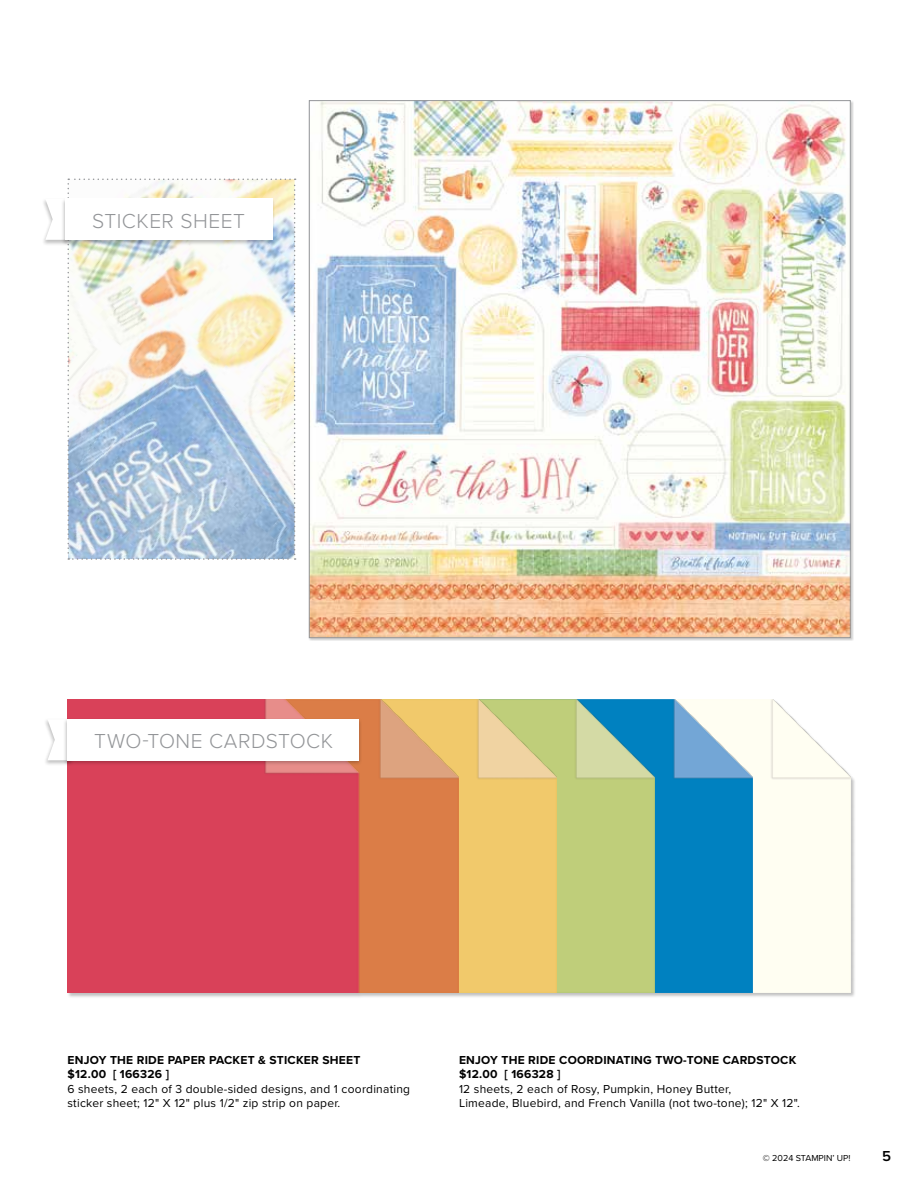
<style>
.page{position:relative;width:918px;height:1188px;background:#fff}
.page>*{position:absolute;margin:0;border:0;box-sizing:border-box;transform-origin:0 0}
.t1{font:300 21px "Proxima Nova";letter-spacing:.02em;color:#939598}
.t2{font:600 15px "Proxima Nova";color:#000}
.t3{font:12px/14.4px "Proxima Nova";letter-spacing:.02em;color:#000}
.t4{font:700 12px/14.4px "Proxima Nova";letter-spacing:.02em;color:#000}
.t5{font:9px "Proxima Nova";color:#000}
</style>
<div class="page">
<div style="left:67px;top:699px;width:789px;height:299px;background:#000;opacity:.25"></div>
<img style="left:753px;top:699px;width:97px;height:294px">
<img style="left:655px;top:699px;width:98px;height:294px">
<img style="left:68px;top:699px;width:587px;height:294px">
<img style="left:311px;top:102px;width:537px;height:534px">
<div style="left:41px;top:198px;width:31px;height:48px;background:#000;opacity:.25"></div>
<svg style="left:45px;top:179px;width:251px;height:381px"></svg>
<div style="left:61px;top:198px;width:214px;height:48px;background:#000;opacity:.25"></div>
<div style="left:65px;top:199px;width:208px;height:41px;background:#fff"></div>
<div style="left:43px;top:718px;width:31px;height:48px;background:#000;opacity:.25"></div>
<svg style="left:48px;top:719px;width:15px;height:41px"></svg>
<div style="left:63px;top:718px;width:299px;height:48px;background:#000;opacity:.25"></div>
<div style="left:67px;top:719px;width:292px;height:41px;background:#fff"></div>
<h1 class="t1" style="left:92px;top:205px;width:155px">STICKER SHEET</h1>
<h1 class="t1" style="left:94px;top:725px;width:240px">TWO-TONE CARDSTOCK</h1>
<p class="t4" style="left:68px;top:1052px;width:294px">ENJOY THE RIDE PAPER PACKET &amp; STICKER SHEET $12.00 [ 166326 ]</p>
<p class="t3" style="left:68px;top:1081px;width:344px">6 sheets, 2 each of 3 double-sided designs, and 1 coordinating sticker sheet; 12" X 12" plus 1/2" zip strip on paper.</p>
<p class="t4" style="left:459px;top:1052px;width:339px">ENJOY THE RIDE COORDINATING TWO-TONE CARDSTOCK $12.00 [ 166328 ]</p>
<p class="t3" style="left:459px;top:1081px;width:343px">12 sheets, 2 each of Rosy, Pumpkin, Honey Butter,<br>Limeade, Bluebird, and French Vanilla (not two-tone); 12" X 12".</p>
<p class="t5" style="left:763px;top:1151px;width:89px">© 2024 STAMPIN’ UP!</p>
<p class="t2" style="left:882px;top:1145px;width:10px">5</p>
</div>
